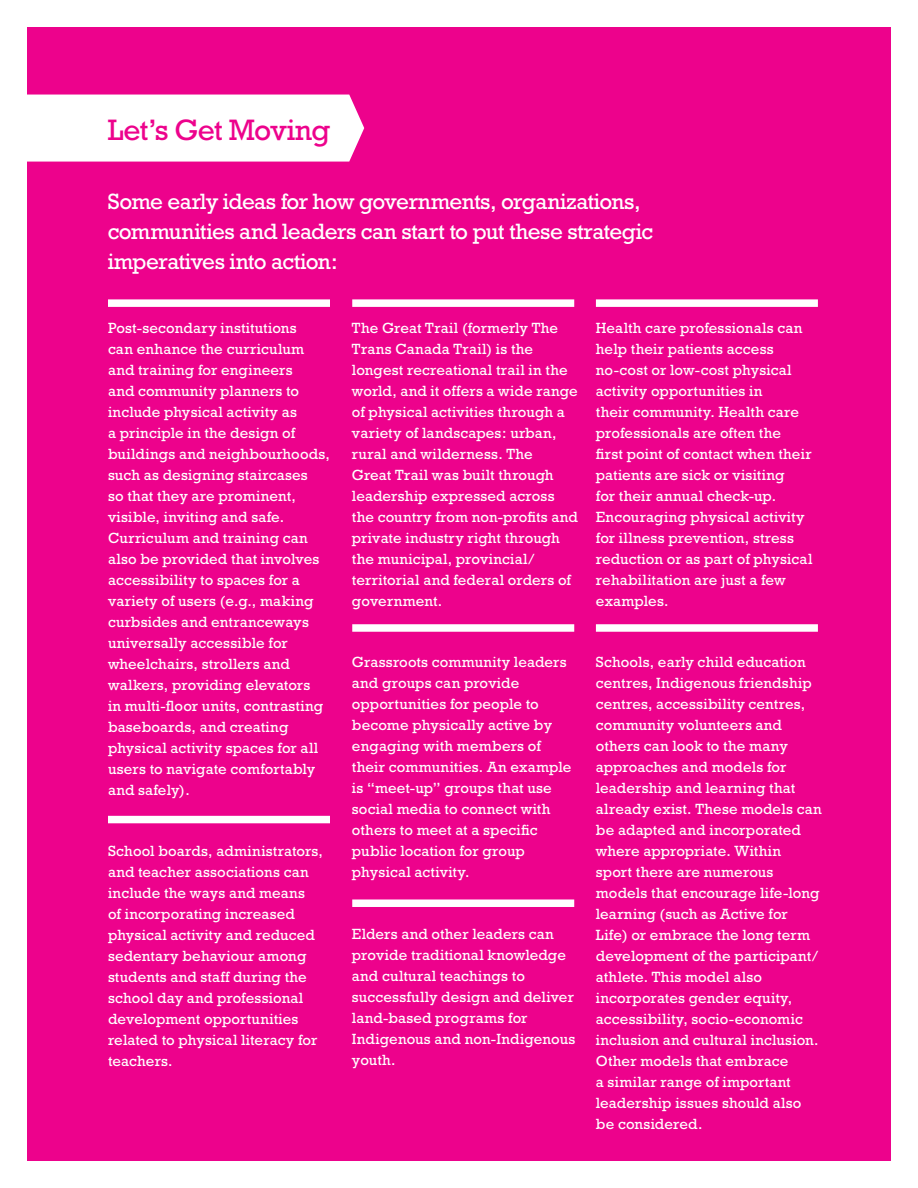
<style>
.page{position:relative;width:918px;height:1188px;background:#fff}
.page>*{position:absolute;margin:0;border:0;box-sizing:border-box;transform-origin:0 0}
.t1{font:30px "Rockwell";letter-spacing:-.025em;color:#ed028c}
.t2{font:22.5px/30px "Rockwell";letter-spacing:-.025em;color:#fff}
.t3{font:15px/21px "Rockwell";letter-spacing:.01em;color:#fff}
</style>
<div class="page">
<div style="left:27px;top:27px;width:864px;height:1134px;background:#ed028c"></div>
<svg style="left:27px;top:66px;width:337px;height:96px"></svg>
<div style="left:596px;top:624px;width:222px;height:8px;background:#fff"></div>
<div style="left:352px;top:624px;width:222px;height:8px;background:#fff"></div>
<div style="left:352px;top:899px;width:222px;height:8px;background:#fff"></div>
<div style="left:108px;top:299px;width:222px;height:8px;background:#fff"></div>
<div style="left:352px;top:299px;width:222px;height:8px;background:#fff"></div>
<div style="left:596px;top:299px;width:222px;height:8px;background:#fff"></div>
<div style="left:108px;top:816px;width:222px;height:7px;background:#fff"></div>
<p class="t1" style="left:108px;top:112px;width:224px">Let’s Get Moving</p>
<p class="t2" style="left:108px;top:186px;width:547px">Some early ideas for how governments, organizations, communities and leaders can start to put these strategic imperatives into action:</p>
<p class="t3" style="left:108px;top:317px;width:223px">Post-secondary institutions<br>can enhance the curriculum and training for engineers<br>and community planners to include physical activity as<br>a principle in the design of buildings and neighbourhoods, such as designing staircases<br>so that they are prominent, visible, inviting and safe.<br>Curriculum and training can also be provided that involves accessibility to spaces for a variety of users (e.g., making curbsides and entranceways universally accessible for wheelchairs, strollers and walkers, providing elevators<br>in multi-floor units, contrasting baseboards, and creating physical activity spaces for all users to navigate comfortably and safely).</p>
<p class="t3" style="left:108px;top:841px;width:216px">School boards, administrators, and teacher associations can include the ways and means<br>of incorporating increased physical activity and reduced sedentary behaviour among students and staff during the school day and professional development opportunities related to physical literacy for teachers.</p>
<p class="t3" style="left:352px;top:317px;width:227px">The Great Trail (formerly The<br>Trans Canada Trail) is the longest recreational trail in the world, and it offers a wide range of physical activities through a variety of landscapes: urban, rural and wilderness. The<br>Great Trail was built through leadership expressed across the country from non-profits and private industry right through the municipal, provincial/ territorial and federal orders of government.</p>
<p class="t3" style="left:596px;top:317px;width:218px">Health care professionals can help their patients access no-cost or low-cost physical activity opportunities in<br>their community. Health care professionals are often the<br>first point of contact when their patients are sick or visiting<br>for their annual check-up.<br>Encouraging physical activity for illness prevention, stress reduction or as part of physical rehabilitation are just a few examples.</p>
<p class="t3" style="left:352px;top:652px;width:221px">Grassroots community leaders and groups can provide opportunities for people to become physically active by engaging with members of their communities. An example is “meet-up” groups that use social media to connect with others to meet at a specific public location for group physical activity.</p>
<p class="t3" style="left:352px;top:923px;width:225px">Elders and other leaders can provide traditional knowledge and cultural teachings to successfully design and deliver land-based programs for<br>Indigenous and non-Indigenous youth.</p>
<p class="t3" style="left:596px;top:652px;width:227px">Schools, early child education centres, Indigenous friendship centres, accessibility centres, community volunteers and others can look to the many approaches and models for leadership and learning that already exist. These models can be adapted and incorporated where appropriate. Within<br>sport there are numerous models that encourage life-long learning (such as Active for<br>Life) or embrace the long term development of the participant/ athlete. This model also incorporates gender equity, accessibility, socio-economic inclusion and cultural inclusion.<br>Other models that embrace<br>a similar range of important leadership issues should also be considered.</p>
</div>
